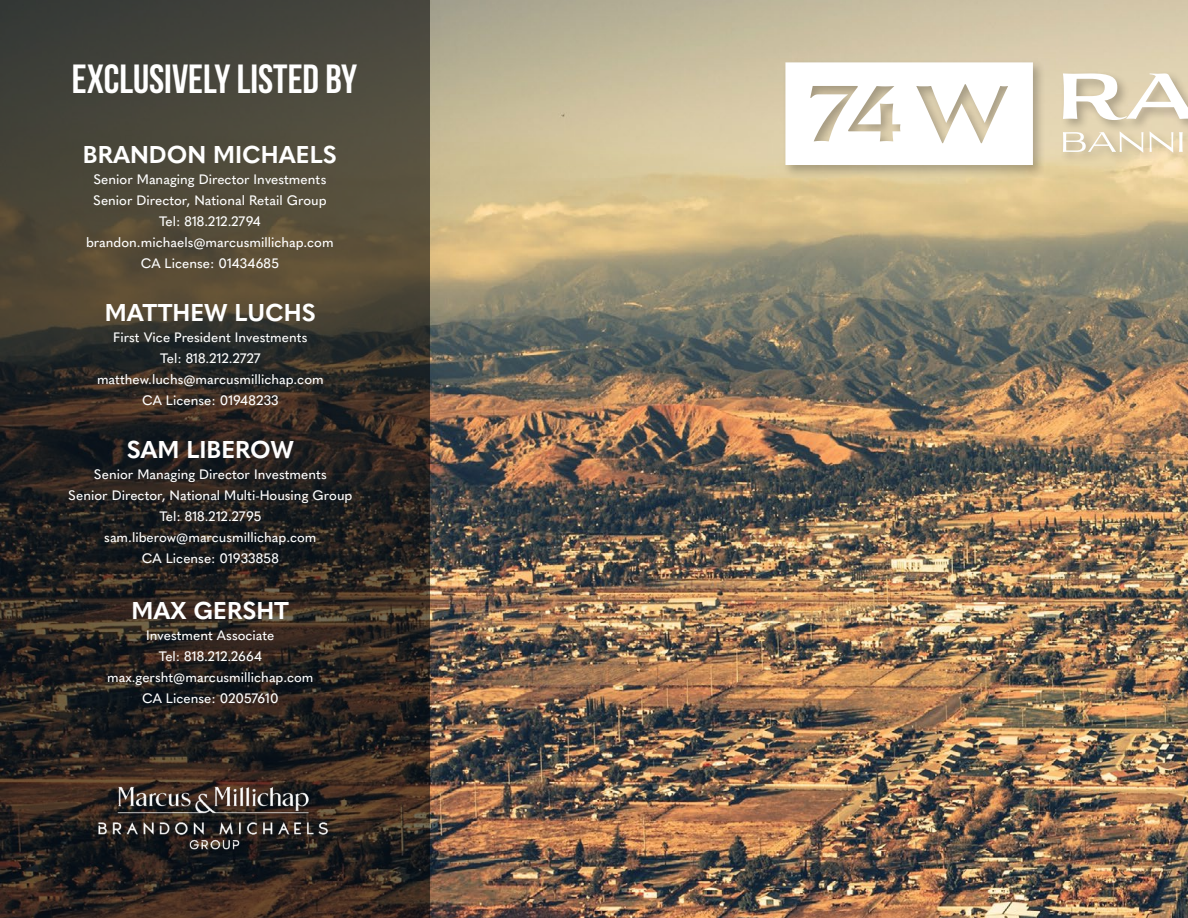
<style>
.page{position:relative;width:1188px;height:918px;background:#fff}
.page>*{position:absolute;margin:0;border:0;box-sizing:border-box;transform-origin:0 0}
.t1{font:700 40.5px "Bebas Neue";color:#fff}
.t2{font:700 24px "Quasimoda";color:#fff}
.t3{font:500 13.5px/21px "Quasimoda";color:#fff;text-align:center}
</style>
<div class="page">
<img style="left:429px;top:0;width:759px;height:918px">
<svg style="left:0;top:0;width:429px;height:918px;background:#38322a"></svg>
<div style="left:95px;top:784px;width:245px;height:78px;background:#000;opacity:.25"></div>
<img style="left:89px;top:773px;width:245px;height:91px">
<div style="left:782px;top:58px;width:406px;height:120px;background:#000;opacity:.25"></div>
<svg style="left:785px;top:62px;width:248px;height:103px"></svg>
<svg style="left:1063px;top:73px;width:125px;height:47px"></svg>
<svg style="left:1063px;top:131px;width:80px;height:22px"></svg>
<svg style="left:1150px;top:131px;width:23px;height:22px"></svg>
<svg style="left:1179px;top:132px;width:4px;height:20px"></svg>
<h1 class="t1" style="left:72px;top:57px;width:287px">EXCLUSIVELY LISTED BY</h1>
<h2 class="t2" style="left:83px;top:136px;width:255px">BRANDON MICHAELS</h2>
<p class="t3" style="left:86px;top:168px;width:249px">Senior Managing Director Investments<br>Senior Director, National Retail Group<br>Tel: 818.212.2794 brandon.michaels@marcusmillichap.com<br>CA License: 01434685</p>
<h2 class="t2" style="left:105px;top:294px;width:212px">MATTHEW LUCHS</h2>
<p class="t3" style="left:97px;top:326px;width:228px">First Vice President Investments<br>Tel: 818.212.2727 matthew.luchs@marcusmillichap.com<br>CA License: 01948233</p>
<h2 class="t2" style="left:127px;top:431px;width:169px">SAM LIBEROW</h2>
<p class="t3" style="left:68px;top:463px;width:286px">Senior Managing Director Investments<br>Senior Director, National Multi-Housing Group<br>Tel: 818.212.2795 sam.liberow@marcusmillichap.com<br>CA License: 01933858</p>
<h2 class="t2" style="left:132px;top:592px;width:159px">MAX GERSHT</h2>
<p class="t3" style="left:107px;top:624px;width:208px">Investment Associate<br>Tel: 818.212.2664 max.gersht@marcusmillichap.com<br>CA License: 02057610</p>
</div>
